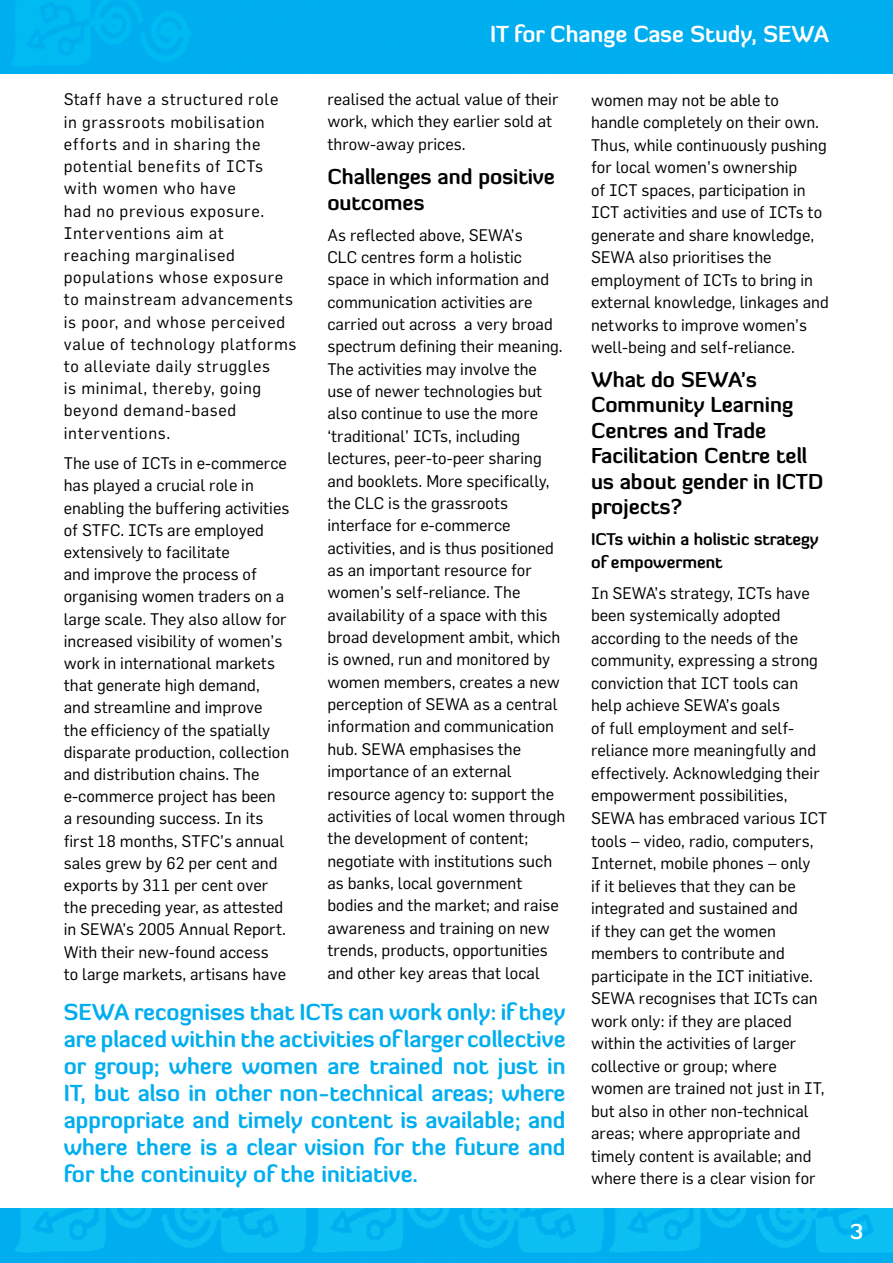
<style>
.page{position:relative;width:893px;height:1263px;background:#fff}
.page>*{position:absolute;margin:0;border:0;box-sizing:border-box;transform-origin:0 0}
.t1{font:700 22.5px/27px "Diavlo";color:#00aeef;text-align:justify}
.t2{font:700 22.5px "Diavlo";color:#fff}
.t3{font:700 21px/25.5px "Diavlo";color:#000}
.t4{font:700 21px "Diavlo";color:#fff}
.t5{font:16.5px/22.5px "Flama";color:#000}
.t6{font:16.5px/22.2px "Flama";letter-spacing:.04em;color:#000}
.t7{font:700 16.5px/22.5px "Diavlo";color:#000}
</style>
<div class="page">
<img style="left:0;top:0;width:893px;height:73px">
<img style="left:0;top:1208px;width:893px;height:55px">
<h1 class="t2" style="left:490px;top:20px;width:341px">IT for Change Case Study, SEWA</h1>
<p class="t6" style="left:64px;top:88px;width:234px">Staff have a structured role<br>in grassroots mobilisation efforts and in sharing the potential benefits of ICTs with women who have<br>had no previous exposure.<br>Interventions aim at<br>reaching marginalised populations whose exposure to mainstream advancements is poor, and whose perceived value of technology platforms to alleviate daily struggles<br>is minimal, thereby, going beyond demand-based interventions.</p>
<p class="t5" style="left:64px;top:452px;width:227px">The use of ICTs in e-commerce has played a crucial role in enabling the buffering activities of STFC. ICTs are employed extensively to facilitate<br>and improve the process of organising women traders on a large scale. They also allow for increased visibility of women’s work in international markets that generate high demand, and streamline and improve the efficiency of the spatially disparate production, collection and distribution chains. The e-commerce project has been<br>a resounding success. In its first 18 months, STFC’s annual sales grew by 62 per cent and exports by 311 per cent over the preceding year, as attested in SEWA’s 2005 Annual Report.<br>With their new-found access<br>to large markets, artisans have</p>
<p class="t5" style="left:327px;top:88px;width:233px">realised the actual value of their work, which they earlier sold at throw-away prices.</p>
<p class="t3" style="left:327px;top:163px;width:229px">Challenges and positive outcomes</p>
<p class="t5" style="left:327px;top:223px;width:239px">As reflected above, SEWA’s<br>CLC centres form a holistic space in which information and communication activities are carried out across a very broad spectrum defining their meaning.<br>The activities may involve the use of newer technologies but also continue to use the more ‘traditional’ ICTs, including lectures, peer-to-peer sharing and booklets. More specifically, the CLC is the grassroots interface for e-commerce activities, and is thus positioned as an important resource for women’s self-reliance. The availability of a space with this broad development ambit, which is owned, run and monitored by women members, creates a new perception of SEWA as a central information and communication hub. SEWA emphasises the importance of an external resource agency to: support the activities of local women through the development of content; negotiate with institutions such as banks, local government bodies and the market; and raise awareness and training on new trends, products, opportunities and other key areas that local</p>
<p class="t1" style="left:64px;top:998px;width:503px">SEWA recognises that ICTs can work only: if they are placed within the activities of larger collective or group; where women are trained not just in IT, but also in other non-technical areas; where appropriate and timely content is available; and where there is a clear vision for the future and for the continuity of the initiative.</p>
<p class="t5" style="left:591px;top:88px;width:239px">women may not be able to handle completely on their own.<br>Thus, while continuously pushing for local women’s ownership<br>of ICT spaces, participation in<br>ICT activities and use of ICTs to generate and share knowledge,<br>SEWA also prioritises the employment of ICTs to bring in external knowledge, linkages and networks to improve women’s well-being and self-reliance.</p>
<p class="t3" style="left:591px;top:366px;width:234px">What do SEWA’s<br>Community Learning<br>Centres and Trade<br>Facilitation Centre tell us about gender in ICTD projects?</p>
<p class="t7" style="left:591px;top:528px;width:229px">ICTs within a holistic strategy of empowerment</p>
<p class="t5" style="left:591px;top:581px;width:238px">In SEWA’s strategy, ICTs have been systemically adopted according to the needs of the community, expressing a strong conviction that ICT tools can help achieve SEWA’s goals<br>of full employment and self&shy;reliance more meaningfully and effectively. Acknowledging their empowerment possibilities,<br>SEWA has embraced various ICT tools – video, radio, computers,<br>Internet, mobile phones – only<br>if it believes that they can be integrated and sustained and<br>if they can get the women members to contribute and participate in the ICT initiative.<br>SEWA recognises that ICTs can work only: if they are placed within the activities of larger collective or group; where women are trained not just in IT, but also in other non-technical areas; where appropriate and timely content is available; and where there is a clear vision for</p>
<p class="t4" style="left:850px;top:1218px;width:15px">3</p>
</div>
